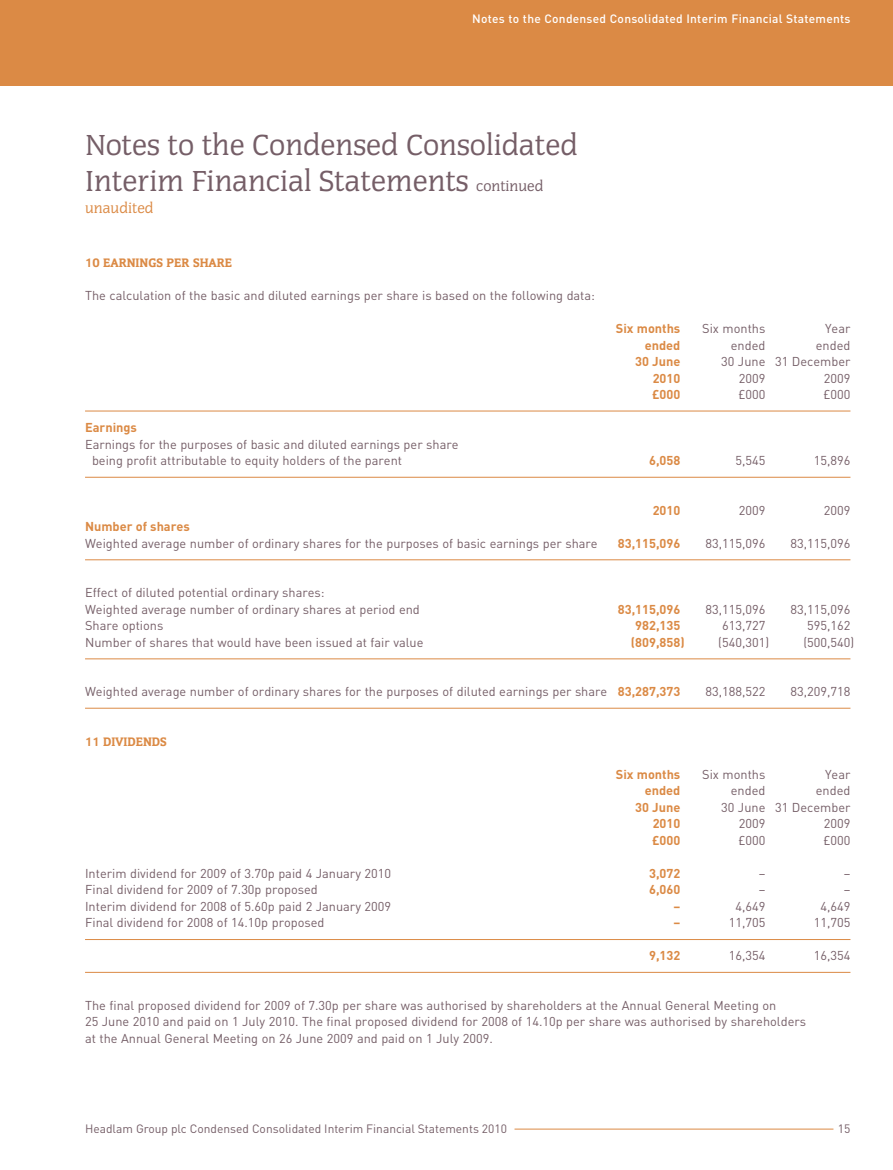
<style>
.page{position:relative;width:893px;height:1170px;background:#fff}
.page>*{position:absolute;margin:0;border:0;box-sizing:border-box;transform-origin:0 0}
.t1{font:30px/36px "Congress LT Std";color:#755e67}
.t2{font:15px "Congress LT Std";color:#db8a45}
.t3{font:12.75px/16.5px "DIN";color:#755e67}
.t4{font:700 12.75px "DIN";color:#db8a45}
.t5{font:900 12.75px "Congress LT Std";color:#db8a45}
.t6{font:12px "DIN";color:#755e67}
.t7{font:500 12px "DIN";letter-spacing:.02em;color:#fff}
.s1{font-size:15px}
.s2{font-weight:700;color:#db8a45}
</style>
<div class="page">
<hr style="left:514px;top:1128px;width:319px;height:1px;background:#db8a45">
<div style="left:0;top:0;width:893px;height:85px;background:#db8a45"></div>
<hr style="left:85px;top:410px;width:765px;height:1px;background:#db8a45">
<hr style="left:85px;top:477px;width:765px;height:1px;background:#db8a45">
<hr style="left:85px;top:559px;width:765px;height:1px;background:#db8a45">
<hr style="left:85px;top:658px;width:765px;height:1px;background:#db8a45">
<hr style="left:85px;top:707px;width:765px;height:1px;background:#db8a45">
<hr style="left:85px;top:939px;width:765px;height:1px;background:#db8a45">
<hr style="left:85px;top:971px;width:765px;height:1px;background:#db8a45">
<p class="t7" style="left:472px;top:11px;width:380px">Notes to the Condensed Consolidated Interim Financial Statements</p>
<h1 class="t1" style="left:85px;top:127px;width:494px">Notes to the Condensed Consolidated<br>Interim Financial Statements <span class="s1">continued</span></h1>
<p class="t2" style="left:85px;top:200px;width:70px">unaudited</p>
<p class="t5" style="left:85px;top:255px;width:149px">10 EARNINGS PER SHARE</p>
<p class="t3" style="left:85px;top:287px;width:511px">The calculation of the basic and diluted earnings per share is based on the following data:</p>
<p class="t4" style="left:85px;top:419px;width:53px">Earnings</p>
<p class="t3" style="left:92px;top:435px;width:368px;text-indent:-7px">Earnings for the purposes of basic and diluted earnings per share being profit attributable to equity holders of the parent</p>
<p class="t4" style="left:616px;top:320px;width:66px">Six months</p>
<p class="t3" style="left:702px;top:320px;width:65px">Six months</p>
<p class="t3" style="left:825px;top:320px;width:27px">Year</p>
<p class="t4" style="left:645px;top:336px;width:37px">ended</p>
<p class="t3" style="left:731px;top:336px;width:36px">ended</p>
<p class="t3" style="left:816px;top:336px;width:36px">ended</p>
<p class="t4" style="left:635px;top:353px;width:47px">30 June</p>
<p class="t3" style="left:721px;top:353px;width:131px">30 June 31 December</p>
<p class="t4" style="left:653px;top:369px;width:29px">2010</p>
<p class="t3" style="left:739px;top:369px;width:28px">2009</p>
<p class="t3" style="left:824px;top:369px;width:28px">2009</p>
<p class="t4" style="left:652px;top:386px;width:30px">£000</p>
<p class="t3" style="left:738px;top:386px;width:28px">£000</p>
<p class="t3" style="left:823px;top:386px;width:28px">£000</p>
<p class="t4" style="left:649px;top:452px;width:33px">6,058</p>
<p class="t3" style="left:735px;top:452px;width:31px">5,545</p>
<p class="t3" style="left:814px;top:452px;width:38px">15,896</p>
<p class="t4" style="left:653px;top:501px;width:29px">2010</p>
<p class="t3" style="left:739px;top:501px;width:28px">2009</p>
<p class="t3" style="left:824px;top:501px;width:28px">2009</p>
<p class="t4" style="left:85px;top:518px;width:106px">Number of shares</p>
<p class="t3" style="left:85px;top:534px;width:514px">Weighted average number of ordinary shares for the purposes of basic earnings per share</p>
<p class="t4" style="left:618px;top:534px;width:64px">83,115,096</p>
<p class="t3" style="left:705px;top:534px;width:61px">83,115,096</p>
<p class="t3" style="left:790px;top:534px;width:61px">83,115,096</p>
<p class="t3" style="left:85px;top:584px;width:336px">Effect of diluted potential ordinary shares:<br>Weighted average number of ordinary shares at period end</p>
<p class="t4" style="left:618px;top:600px;width:64px">83,115,096</p>
<p class="t3" style="left:705px;top:600px;width:61px">83,115,096</p>
<p class="t3" style="left:790px;top:600px;width:61px">83,115,096</p>
<p class="t3" style="left:85px;top:617px;width:80px">Share options</p>
<p class="t4" style="left:635px;top:617px;width:47px">982,135</p>
<p class="t3" style="left:722px;top:617px;width:45px">613,727</p>
<p class="t3" style="left:807px;top:617px;width:45px">595,162</p>
<p class="t3" style="left:85px;top:633px;width:340px">Number of shares that would have been issued at fair value</p>
<p class="t4" style="left:631px;top:633px;width:55px">(809,858)</p>
<p class="t3" style="left:718px;top:633px;width:52px">(540,301)</p>
<p class="t3" style="left:803px;top:633px;width:52px">(500,540)</p>
<p class="t3" style="left:85px;top:683px;width:597px">Weighted average number of ordinary shares for the purposes of diluted earnings per share <span class="s2">83,287,373</span></p>
<p class="t3" style="left:705px;top:683px;width:61px">83,188,522</p>
<p class="t3" style="left:790px;top:683px;width:61px">83,209,718</p>
<p class="t5" style="left:85px;top:734px;width:83px">11 DIVIDENDS</p>
<p class="t4" style="left:616px;top:765px;width:66px">Six months</p>
<p class="t3" style="left:702px;top:765px;width:65px">Six months</p>
<p class="t3" style="left:825px;top:765px;width:27px">Year</p>
<p class="t4" style="left:645px;top:782px;width:37px">ended</p>
<p class="t3" style="left:731px;top:782px;width:36px">ended</p>
<p class="t3" style="left:816px;top:782px;width:36px">ended</p>
<p class="t4" style="left:635px;top:798px;width:47px">30 June</p>
<p class="t3" style="left:721px;top:798px;width:131px">30 June 31 December</p>
<p class="t4" style="left:653px;top:815px;width:29px">2010</p>
<p class="t3" style="left:739px;top:815px;width:28px">2009</p>
<p class="t3" style="left:824px;top:815px;width:28px">2009</p>
<p class="t4" style="left:652px;top:831px;width:30px">£000</p>
<p class="t3" style="left:738px;top:831px;width:28px">£000</p>
<p class="t3" style="left:823px;top:831px;width:28px">£000</p>
<p class="t3" style="left:85px;top:864px;width:308px">Interim dividend for 2009 of 3.70p paid 4 January 2010</p>
<p class="t4" style="left:649px;top:864px;width:33px">3,072</p>
<p class="t3" style="left:759px;top:864px;width:8px">–</p>
<p class="t3" style="left:844px;top:864px;width:8px">–</p>
<p class="t3" style="left:85px;top:881px;width:234px">Final dividend for 2009 of 7.30p proposed</p>
<p class="t4" style="left:649px;top:881px;width:33px">6,060</p>
<p class="t3" style="left:759px;top:881px;width:8px">–</p>
<p class="t3" style="left:844px;top:881px;width:8px">–</p>
<p class="t3" style="left:85px;top:897px;width:308px">Interim dividend for 2008 of 5.60p paid 2 January 2009</p>
<p class="t4" style="left:673px;top:897px;width:8px">–</p>
<p class="t3" style="left:735px;top:897px;width:31px">4,649</p>
<p class="t3" style="left:820px;top:897px;width:31px">4,649</p>
<p class="t3" style="left:85px;top:914px;width:241px">Final dividend for 2008 of 14.10p proposed</p>
<p class="t4" style="left:673px;top:914px;width:8px">–</p>
<p class="t3" style="left:729px;top:914px;width:38px">11,705</p>
<p class="t3" style="left:814px;top:914px;width:38px">11,705</p>
<p class="t4" style="left:649px;top:947px;width:33px">9,132</p>
<p class="t3" style="left:729px;top:947px;width:38px">16,354</p>
<p class="t3" style="left:814px;top:947px;width:38px">16,354</p>
<p class="t3" style="left:85px;top:996px;width:723px">The final proposed dividend for 2009 of 7.30p per share was authorised by shareholders at the Annual General Meeting on<br>25 June 2010 and paid on 1 July 2010. The final proposed dividend for 2008 of 14.10p per share was authorised by shareholders at the Annual General Meeting on 26 June 2009 and paid on 1 July 2009.</p>
<p class="t6" style="left:85px;top:1120px;width:423px">Headlam Group plc Condensed Consolidated Interim Financial Statements 2010</p>
<p class="t6" style="left:838px;top:1120px;width:14px">15</p>
</div>
